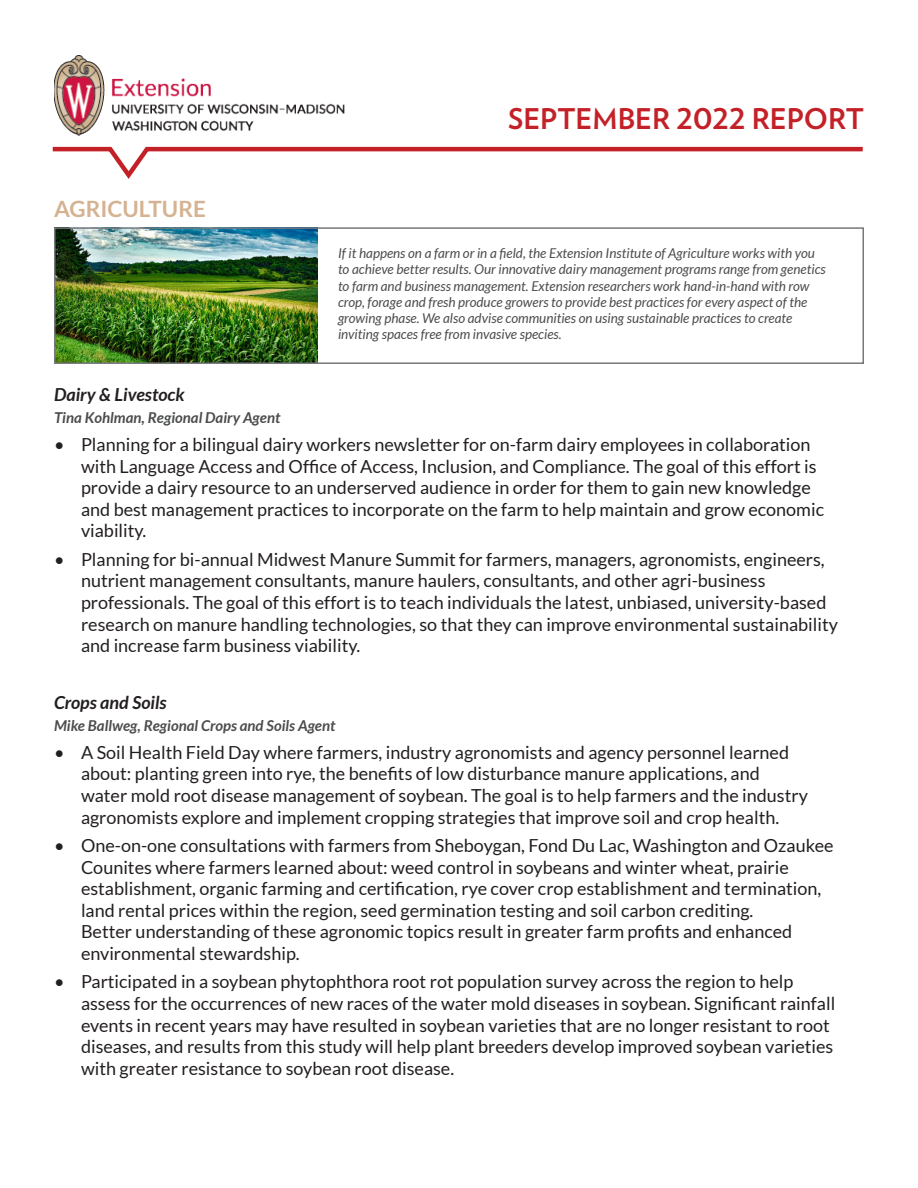
<style>
.page{position:relative;width:918px;height:1188px;background:#fff}
.page>*{position:absolute;margin:0;border:0;box-sizing:border-box;transform-origin:0 0}
.t1{font:700 28.5px "Verlag";color:#c42027}
.t2{font:700 22.5px "Lato";color:#d5b392}
.t3{font:18px/21.6px "Lato";color:#231f20}
.t4{font:italic 700 18px "Lato";color:#231f20}
.t5{font:italic 700 15px "Lato";color:#4b4c4d}
.t6{font:italic 13.5px/16.2px "Lato";color:#4b4c4d}
</style>
<div class="page">
<svg style="left:52px;top:146px;width:811px;height:33px"></svg>
<img style="left:54px;top:55px;width:291px;height:81px">
<img style="left:57px;top:230px;width:261px;height:131px">
<div style="left:54px;top:227px;width:810px;height:137px;border:2px solid #76787b"></div>
<p class="t2" style="left:54px;top:196px;width:153px">AGRICULTURE</p>
<p class="t1" style="left:508px;top:96px;width:357px">SEPTEMBER 2022 REPORT</p>
<p class="t6" style="left:338px;top:246px;width:489px">If it happens on a farm or in a field, the Extension Institute of Agriculture works with you to achieve better results. Our innovative dairy management programs range from genetics to farm and business management. Extension researchers work hand-in-hand with row crop, forage and fresh produce growers to provide best practices for every aspect of the growing phase. We also advise communities on using sustainable practices to create inviting spaces free from invasive species.</p>
<p class="t4" style="left:54px;top:384px;width:132px">Dairy &amp; Livestock</p>
<p class="t5" style="left:54px;top:409px;width:228px">Tina Kohlman, Regional Dairy Agent</p>
<p class="t3" style="left:81px;top:434px;width:745px;text-indent:-27px">• Planning for a bilingual dairy workers newsletter for on-farm dairy employees in collaboration with Language Access and Office of Access, Inclusion, and Compliance. The goal of this effort is provide a dairy resource to an underserved audience in order for them to gain new knowledge and best management practices to incorporate on the farm to help maintain and grow economic viability.</p>
<p class="t3" style="left:81px;top:548px;width:759px;text-indent:-27px">• Planning for bi-annual Midwest Manure Summit for farmers, managers, agronomists, engineers, nutrient management consultants, manure haulers, consultants, and other agri-business professionals. The goal of this effort is to teach individuals the latest, unbiased, university-based research on manure handling technologies, so that they can improve environmental sustainability and increase farm business viability.</p>
<p class="t4" style="left:54px;top:692px;width:114px">Crops and Soils</p>
<p class="t5" style="left:54px;top:716px;width:283px">Mike Ballweg, Regional Crops and Soils Agent</p>
<p class="t3" style="left:81px;top:741px;width:728px;text-indent:-27px">• A Soil Health Field Day where farmers, industry agronomists and agency personnel learned about: planting green into rye, the benefits of low disturbance manure applications, and water mold root disease management of soybean. The goal is to help farmers and the industry agronomists explore and implement cropping strategies that improve soil and crop health.</p>
<p class="t3" style="left:81px;top:835px;width:754px;text-indent:-27px">• One-on-one consultations with farmers from Sheboygan, Fond Du Lac, Washington and Ozaukee Counites where farmers learned about: weed control in soybeans and winter wheat, prairie establishment, organic farming and certification, rye cover crop establishment and termination, land rental prices within the region, seed germination testing and soil carbon crediting.<br>Better understanding of these agronomic topics result in greater farm profits and enhanced environmental stewardship.</p>
<p class="t3" style="left:81px;top:971px;width:756px;text-indent:-27px">• Participated in a soybean phytophthora root rot population survey across the region to help assess for the occurrences of new races of the water mold diseases in soybean. Significant rainfall events in recent years may have resulted in soybean varieties that are no longer resistant to root diseases, and results from this study will help plant breeders develop improved soybean varieties with greater resistance to soybean root disease.</p>
</div>
